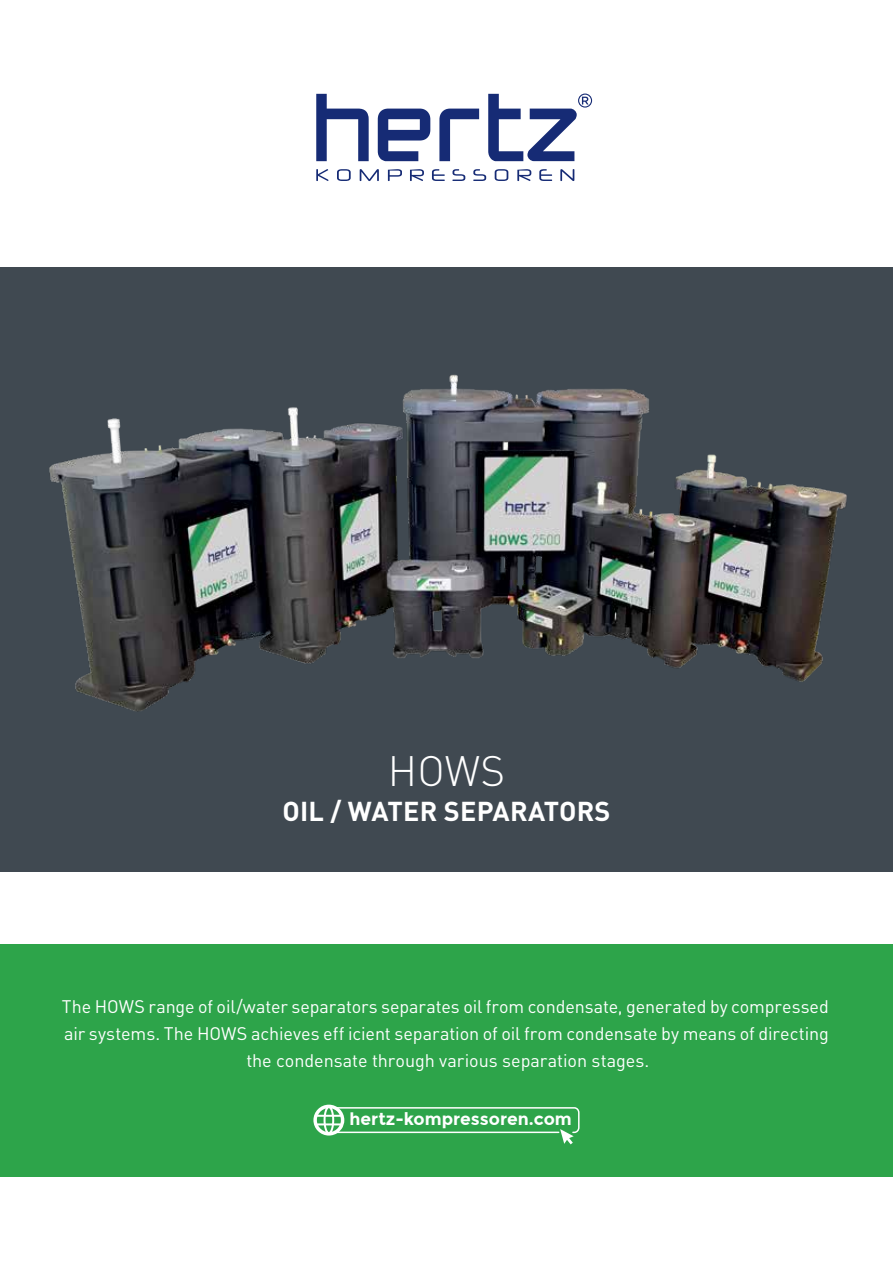
<style>
.page{position:relative;width:893px;height:1263px;background:#fff}
.page>*{position:absolute;margin:0;border:0;box-sizing:border-box;transform-origin:0 0}
.t1{font:300 42px "DIN Pro";color:#fff}
.t2{font:700 27px "DIN Pro";letter-spacing:.01em;color:#fff}
.t3{font:18px/27px "DIN Pro";letter-spacing:-.005em;color:#fff;text-align:center}
.t4{font:700 17.25px "Montserrat";color:#fff}
</style>
<div class="page">
<div style="left:0;top:268px;width:893px;height:604px;background:#404951"></div>
<div style="left:0;top:944px;width:893px;height:233px;background:#2da44a"></div>
<img style="left:49px;top:374px;width:798px;height:338px">
<svg style="left:313px;top:1105px;width:267px;height:39px"></svg>
<svg style="left:316px;top:169px;width:258px;height:12px"></svg>
<svg style="left:439px;top:109px;width:40px;height:52px"></svg>
<svg style="left:378px;top:109px;width:52px;height:52px"></svg>
<svg style="left:316px;top:94px;width:53px;height:67px"></svg>
<div style="left:578px;top:94px;width:14px;height:14px;border:1px solid #162b75;border-radius:50%"></div>
<svg style="left:488px;top:94px;width:101px;height:67px"></svg>
<h1 class="t1" style="left:388px;top:743px;width:119px">HOWS</h1>
<h2 class="t2" style="left:282px;top:793px;width:330px">OIL / WATER SEPARATORS</h2>
<p class="t3" style="left:62px;top:992px;width:768px">The HOWS range of oil/water separators separates oil from condensate, generated by compressed air systems. The HOWS achieves eff icient separation of oil from condensate by means of directing the condensate through various separation stages.</p>
<p class="t4" style="left:350px;top:1109px;width:224px">hertz-kompressoren.com</p>
</div>
